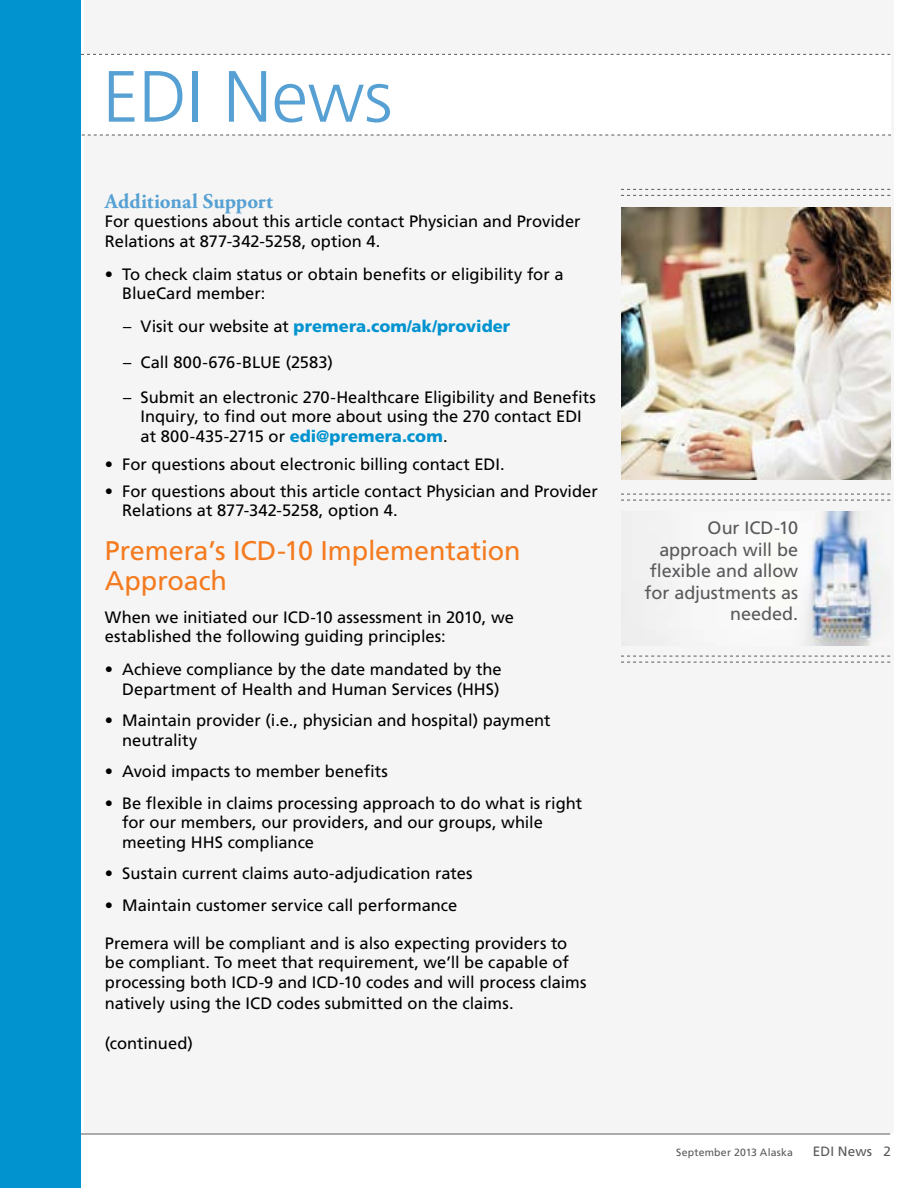
<style>
.page{position:relative;width:918px;height:1188px;background:#fff}
.page>*{position:absolute;margin:0;border:0;box-sizing:border-box;transform-origin:0 0}
.t1{font:300 72.45px "Frutiger LT Std";color:#56a0d3}
.t2{font:27px/30px "Frutiger LT Std";letter-spacing:-.005em;color:#f47b20}
.t3{font:700 21px "Adobe Garamond Pro";color:#56a0d3}
.t4{font:18px/21.6px "Frutiger LT Std";letter-spacing:-.005em;color:#58595b;text-align:right}
.t5{font:16.5px/19.5px "Frutiger LT Std";color:#000}
.t6{font:900 16.5px "Frutiger LT Std";letter-spacing:.005em;color:#0093d0}
.t7{font:10.5px "Frutiger LT Std";letter-spacing:.02em;color:#58595b}
.s1{font-weight:400;color:#000}
.s2{font-weight:900;color:#0093d0}
.s3{font-size:13.5px}
</style>
<div class="page">
<div style="left:84px;top:0;width:810px;height:1133px;background:#f4f5f4"></div>
<svg style="left:621px;top:189px;width:269px;height:7px"></svg>
<img style="left:809px;top:511px;width:69px;height:135px">
<svg style="left:621px;top:494px;width:269px;height:7px"></svg>
<svg style="left:621px;top:656px;width:269px;height:7px"></svg>
<div style="left:81px;top:54px;width:810px;height:81px;background:#fff"></div>
<div style="left:0;top:0;width:81px;height:1188px;background:#0093d0"></div>
<svg style="left:81px;top:54px;width:809px;height:1px"></svg>
<svg style="left:82px;top:135px;width:809px;height:1px"></svg>
<hr style="left:81px;top:1134px;width:809px;height:1px;background:#58595b">
<img style="left:621px;top:207px;width:270px;height:273px">
<h1 class="t1" style="left:103px;top:56px;width:291px">EDI News</h1>
<p class="t3" style="left:105px;top:189px;width:170px">Additional Support</p>
<p class="t5" style="left:105px;top:212px;width:477px">For questions about this article contact Physician and Provider<br>Relations at 877-342-5258, option 4.</p>
<p class="t5" style="left:122px;top:264px;width:443px;text-indent:-17px">• To check claim status or obtain benefits or eligibility for a<br>BlueCard member:</p>
<p class="t6" style="left:123px;top:317px;width:389px"><span class="s1">– Visit our website at</span> premera.com/ak/provider</p>
<p class="t5" style="left:123px;top:352px;width:211px">– Call 800-676-BLUE (2583)</p>
<p class="t5" style="left:141px;top:387px;width:457px;text-indent:-17px">– Submit an electronic 270-Healthcare Eligibility and Benefits<br>Inquiry, to find out more about using the 270 contact EDI at 800-435-2715 or <span class="s2">edi@premera.com</span>.</p>
<p class="t5" style="left:105px;top:455px;width:401px">• For questions about electronic billing contact EDI.</p>
<p class="t5" style="left:122px;top:481px;width:477px;text-indent:-17px">• For questions about this article contact Physician and Provider<br>Relations at 877-342-5258, option 4.</p>
<h2 class="t2" style="left:105px;top:535px;width:417px">Premera’s ICD-10 Implementation<br>Approach</h2>
<p class="t5" style="left:105px;top:607px;width:410px">When we initiated our ICD-10 assessment in 2010, we established the following guiding principles:</p>
<p class="t5" style="left:105px;top:660px;width:398px;text-align:right">• Achieve compliance by the date mandated by the<br>Department of Health and Human Services (HHS)</p>
<p class="t5" style="left:122px;top:711px;width:430px;text-indent:-17px">• Maintain provider (i.e., physician and hospital) payment neutrality</p>
<p class="t5" style="left:105px;top:762px;width:284px">• Avoid impacts to member benefits</p>
<p class="t5" style="left:122px;top:793px;width:462px;text-indent:-17px">• Be flexible in claims processing approach to do what is right for our members, our providers, and our groups, while meeting HHS compliance</p>
<p class="t5" style="left:105px;top:864px;width:369px">• Sustain current claims auto-adjudication rates</p>
<p class="t5" style="left:105px;top:895px;width:354px">• Maintain customer service call performance</p>
<p class="t5" style="left:105px;top:933px;width:483px">Premera will be compliant and is also expecting providers to be compliant. To meet that requirement, we’ll be capable of processing both ICD-9 and ICD-10 codes and will process claims</p>
<p class="t5" style="left:105px;top:994px;width:410px">natively using the ICD codes submitted on the claims.</p>
<p class="t5" style="left:105px;top:1034px;width:90px">(continued)</p>
<p class="t4" style="left:645px;top:517px;width:155px">Our ICD-10 approach will be flexible and allow for adjustments as needed.</p>
<p class="t7" style="left:676px;top:1146px;width:216px">September 2013 Alaska <span class="s3">EDI News 2</span></p>
</div>
